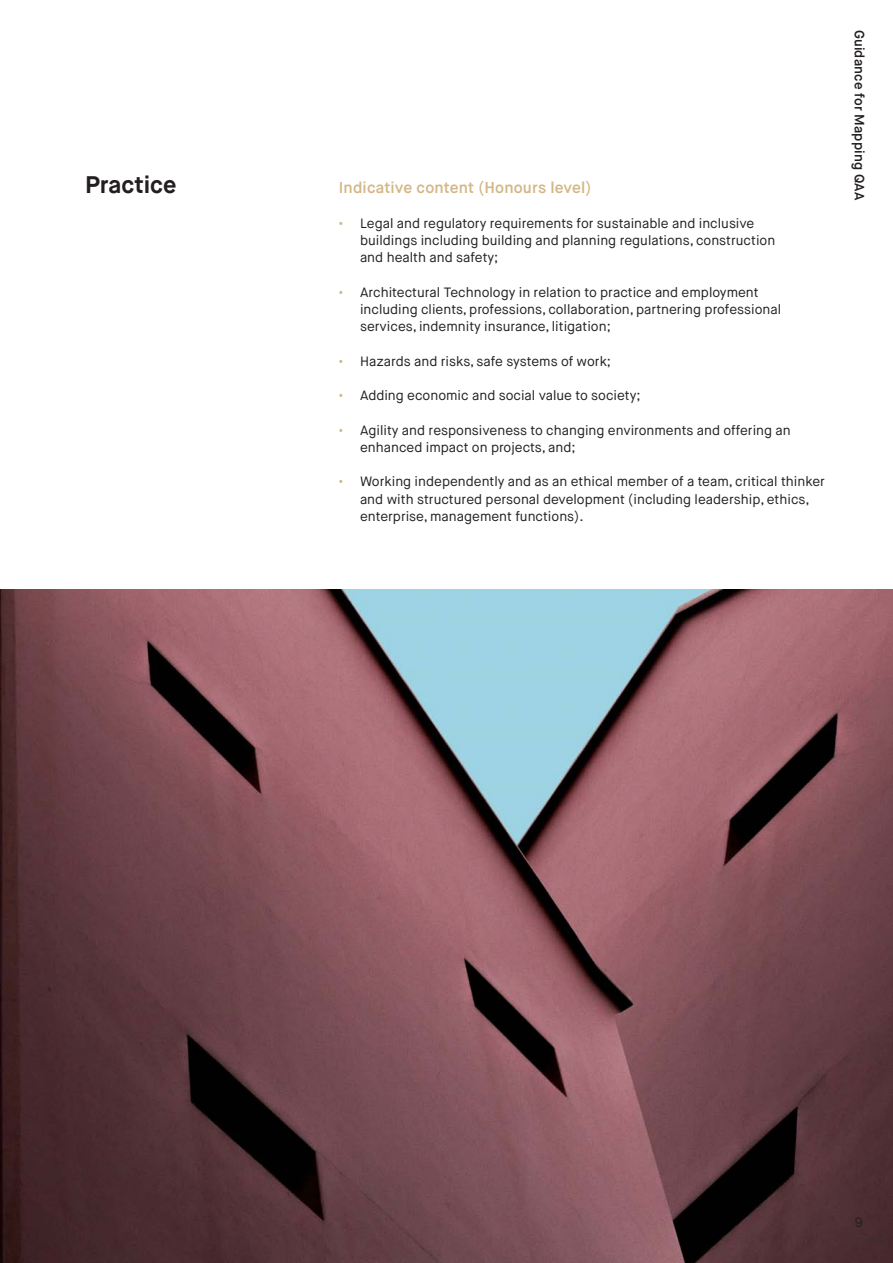
<style>
.page{position:relative;width:893px;height:1263px;background:#fff}
.page>*{position:absolute;margin:0;border:0;box-sizing:border-box;transform-origin:0 0}
.Intro{font:700 24px "Maison Neue";color:#231f20}
.Body_Title{font:600 15.75px "Maison Neue";letter-spacing:.01em;color:#d3b786}
.t1{font:13.5px/17.2px "Maison Neue";color:#231f20}
.t2{font:600 13.5px "Maison Neue";letter-spacing:.01em;color:#231f20}
.s1{font-weight:600;color:#d3b786}
</style>
<div class="page">
<img style="left:0;top:590px;width:893px;height:673px">
<p class="Intro" style="left:85px;top:169px;width:93px">Practice</p>
<p class="Body_Title" style="left:339px;top:178px;width:254px">Indicative content (Honours level)</p>
<p class="t1" style="left:360px;top:214px;width:417px;text-indent:-21px"><span class="s1">•</span> Legal and regulatory requirements for sustainable and inclusive buildings including building and planning regulations, construction and health and safety;</p>
<p class="t1" style="left:360px;top:283px;width:423px;text-indent:-21px"><span class="s1">•</span> Architectural Technology in relation to practice and employment including clients, professions, collaboration, partnering professional services, indemnity insurance, litigation;</p>
<p class="t1" style="left:339px;top:352px;width:274px"><span class="s1">•</span> Hazards and risks, safe systems of work;</p>
<p class="t1" style="left:339px;top:387px;width:303px"><span class="s1">•</span> Adding economic and social value to society;</p>
<p class="t1" style="left:360px;top:421px;width:432px;text-indent:-21px"><span class="s1">•</span> Agility and responsiveness to changing environments and offering an enhanced impact on projects, and;</p>
<p class="t1" style="left:360px;top:473px;width:466px;text-indent:-21px"><span class="s1">•</span> Working independently and as an ethical member of a team, critical thinker and with structured personal development (including leadership, ethics, enterprise, management functions).</p>
<p class="t2" style="left:868px;top:30px;width:172px;rotate:90deg">Guidance for Mapping QAA</p>
<p class="t1" style="left:855px;top:1213px;width:10px">9</p>
</div>
